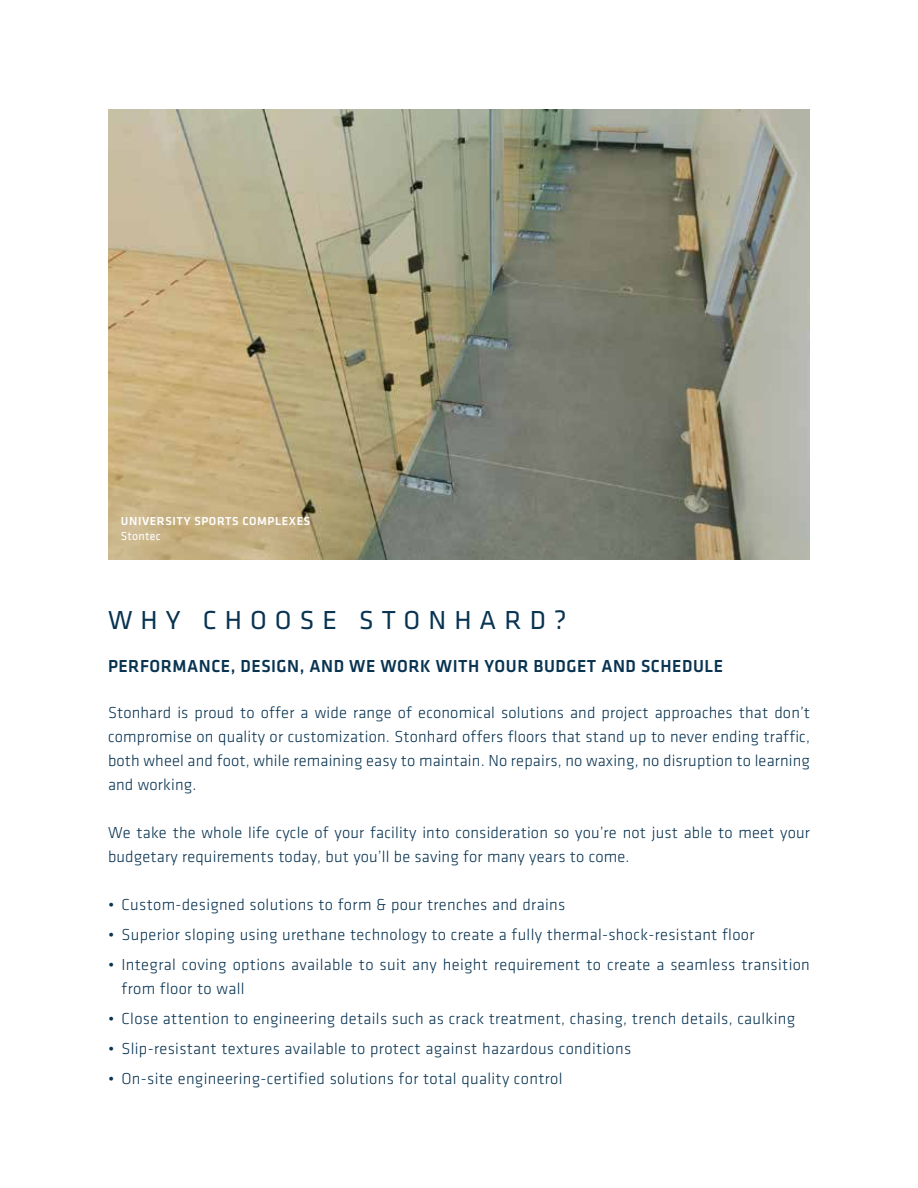
<style>
.page{position:relative;width:918px;height:1188px;background:#fff}
.page>*{position:absolute;margin:0;border:0;box-sizing:border-box;transform-origin:0 0}
.t1{font:27px "Klavika";letter-spacing:.3em;color:#083351}
.t2{font:500 18px "Klavika";letter-spacing:.03em;color:#083351;scale:.96 1}
.t3{font:300 16.5px/24px "Klavika";letter-spacing:.02em;color:#083351}
.t4{font:500 12px "Klavika";letter-spacing:.05em;color:#fff}
.t5{font:12px "Klavika";letter-spacing:.02em;color:#fff}
</style>
<div class="page">
<img style="left:108px;top:109px;width:702px;height:451px">
<p class="t4" style="left:121px;top:513px;width:191px">UNIVERSITY SPORTS COMPLEXES</p>
<p class="t5" style="left:121px;top:528px;width:41px">Stontec</p>
<h1 class="t1" style="left:108px;top:602px;width:460px">WHY CHOOSE STONHARD?</h1>
<p class="t2" style="left:108px;top:654px;width:642px">PERFORMANCE, DESIGN, AND WE WORK WITH YOUR BUDGET AND SCHEDULE</p>
<p class="t3" style="left:108px;top:700px;width:704px;text-align:justify">Stonhard is proud to offer a wide range of economical solutions and project approaches that don’t compromise on quality or customization. Stonhard offers floors that stand up to never ending traffic, both wheel and foot, while remaining easy to maintain. No repairs, no waxing, no disruption to learning and working.</p>
<p class="t3" style="left:108px;top:820px;width:704px">We take the whole life cycle of your facility into consideration so you’re not just able to meet your budgetary requirements today, but you’ll be saving for many years to come.</p>
<p class="t3" style="left:108px;top:892px;width:459px">• Custom-designed solutions to form &amp; pour trenches and drains</p>
<p class="t3" style="left:108px;top:922px;width:648px">• Superior sloping using urethane technology to create a fully thermal-shock-resistant floor</p>
<p class="t3" style="left:121px;top:952px;width:690px;text-indent:-13px">• Integral coving options available to suit any height requirement to create a seamless transition from floor to wall</p>
<p class="t3" style="left:108px;top:1006px;width:689px">• Close attention to engineering details such as crack treatment, chasing, trench details, caulking</p>
<p class="t3" style="left:108px;top:1036px;width:525px">• Slip-resistant textures available to protect against hazardous conditions</p>
<p class="t3" style="left:108px;top:1066px;width:456px">• On-site engineering-certified solutions for total quality control</p>
</div>
